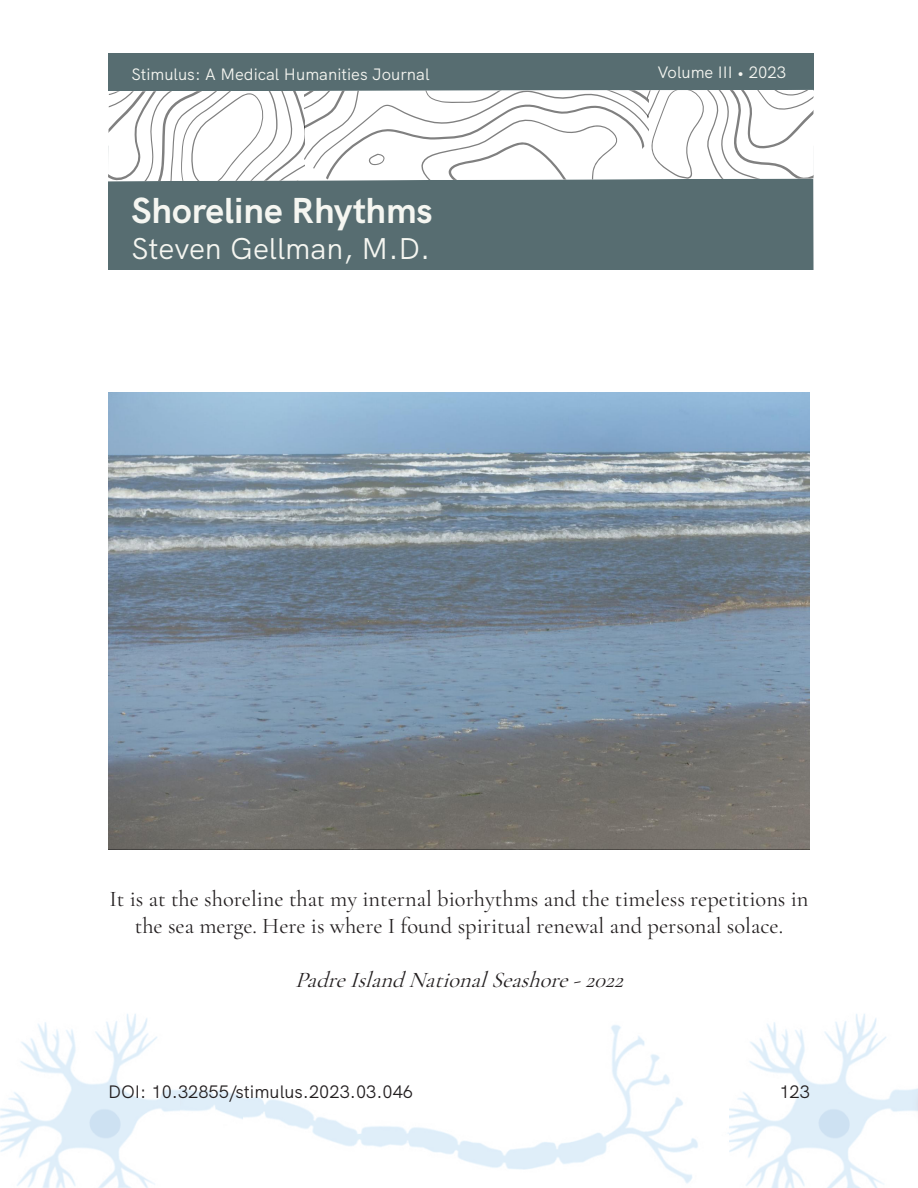
<style>
.page{position:relative;width:918px;height:1188px;background:#fff}
.page>*{position:absolute;margin:0;border:0;box-sizing:border-box;transform-origin:0 0}
.t1{font:700 36px "HK Grotesk";color:#f5f6f1}
.t2{font:30px "HK Grotesk";color:#f5f6f1}
.t3{font:22.5px/27px "Cormorant Garamond";color:#231f20;text-align:center}
.t4{font:italic 22.5px "Cormorant Garamond";color:#231f20}
.t5{font:18px "HK Grotesk";color:#231f20}
.t6{font:16.5px "HK Grotesk";color:#f5f6f1}
</style>
<div class="page">
<img style="left:108px;top:393px;width:702px;height:457px">
<img style="left:0;top:1014px;width:729px;height:174px">
<img style="left:729px;top:1014px;width:189px;height:174px">
<img style="left:180px;top:1014px;width:42px;height:118px">
<img style="left:217px;top:1014px;width:26px;height:109px">
<div style="left:109px;top:54px;width:705px;height:37px;background:#576d71"></div>
<div style="left:108px;top:146px;width:706px;height:124px;background:#576d71"></div>
<svg style="left:108px;top:90px;width:706px;height:91px"></svg>
<p class="t6" style="left:132px;top:62px;width:299px">Stimulus: A Medical Humanities Journal</p>
<p class="t6" style="left:657px;top:59px;width:130px">Volume III • 2023</p>
<p class="t1" style="left:132px;top:182px;width:303px">Shoreline Rhythms</p>
<p class="t2" style="left:132px;top:225px;width:300px">Steven Gellman, M.D.</p>
<p class="t3" style="left:109px;top:886px;width:701px">It is at the shoreline that my internal biorhythms and the timeless repetitions in the sea merge. Here is where I found spiritual renewal and personal solace.</p>
<p class="t4" style="left:295px;top:966px;width:338px">PadreIslandNationalSeashore-2022</p>
<p class="t5" style="left:108px;top:1078px;width:307px">DOI: 10.32855/stimulus.2023.03.046</p>
<p class="t5" style="left:779px;top:1078px;width:32px">123</p>
</div>
